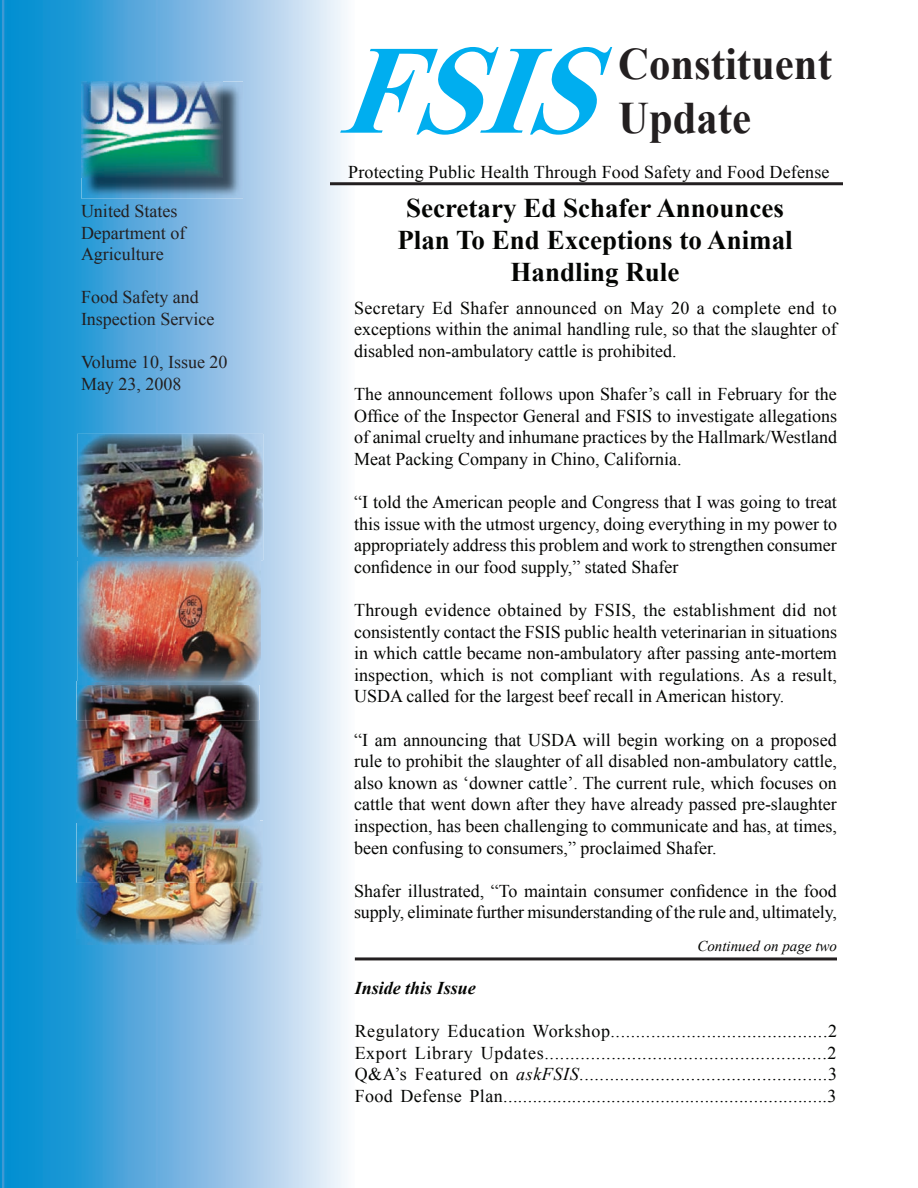
<style>
.page{position:relative;width:918px;height:1188px;background:#fff}
.page>*{position:absolute;margin:0;border:0;box-sizing:border-box;transform-origin:0 0}
.t1{font:italic 700 126.6px "Times New Roman";color:#00aeef;scale:.95 1}
.t2{font:700 45px/54px "Times New Roman";color:#231f20;scale:.95 1}
.t3{font:700 27px/32.4px "Times New Roman";color:#040503;text-align:center}
.t4{font:18px/21.6px "Times New Roman";color:#040503;text-align:justify}
.t5{font:18px/21.6px "Times New Roman";color:#231f20}
.t6{font:italic 700 18px "Times New Roman";color:#040503}
.t7{font:italic 15px "Times New Roman";color:#040503}
.s1{font-style:italic}
</style>
<div class="page">
<svg style="left:0;top:0;width:355px;height:1188px;background:#77bbe3"></svg>
<hr style="left:355px;top:957px;width:482px;height:3px;background:#231f20">
<hr style="left:330px;top:182px;width:513px;height:3px;background:#231f20">
<img style="left:82px;top:82px;width:161px;height:117px">
<img style="left:82px;top:82px;width:140px;height:96px">
<img style="left:77px;top:434px;width:186px;height:126px">
<img style="left:77px;top:883px;width:186px;height:61px">
<img style="left:77px;top:821px;width:186px;height:62px">
<img style="left:77px;top:720px;width:182px;height:102px">
<img style="left:77px;top:684px;width:182px;height:36px">
<img style="left:77px;top:560px;width:184px;height:124px">
<img style="left:77px;top:558px;width:184px;height:2px">
<img style="left:77px;top:681px;width:182px;height:3px">
<p class="t5" style="left:81px;top:200px;width:106px">United States<br>Department of<br>Agriculture</p>
<p class="t5" style="left:81px;top:286px;width:135px">Food Safety and<br>Inspection Service</p>
<p class="t5" style="left:81px;top:351px;width:148px">Volume 10, Issue 20<br>May 23, 2008</p>
<h1 class="t1" style="left:337px;top:3px;width:333px">FSIS</h1>
<h2 class="t2" style="left:618px;top:36px;width:227px">Constituent<br>Update</h2>
<p class="t4" style="left:348px;top:161px;width:483px">Protecting Public Health Through Food Safety and Food Defense</p>
<h3 class="t3" style="left:397px;top:191px;width:397px">Secretary Ed Schafer Announces<br>Plan To End Exceptions to Animal<br>Handling Rule</h3>
<p class="t4" style="left:354px;top:297px;width:484px">Secretary Ed Shafer announced on May 20 a complete end to exceptions within the animal handling rule, so that the slaughter of disabled non-ambulatory cattle is prohibited.</p>
<p class="t4" style="left:354px;top:383px;width:484px">The announcement follows upon Shafer’s call in February for the Office of the Inspector General and FSIS to investigate allegations of animal cruelty and inhumane practices by the Hallmark/Westland Meat Packing Company in Chino, California.</p>
<p class="t4" style="left:354px;top:491px;width:484px">“I told the American people and Congress that I was going to treat this issue with the utmost urgency, doing everything in my power to appropriately address this problem and work to strengthen consumer confidence in our food supply,” stated Shafer</p>
<p class="t4" style="left:354px;top:599px;width:484px">Through evidence obtained by FSIS, the establishment did not consistently contact the FSIS public health veterinarian in situations in which cattle became non-ambulatory after passing ante-mortem inspection, which is not compliant with regulations. As a result, USDA called for the largest beef recall in American history.</p>
<p class="t4" style="left:354px;top:729px;width:484px">“I am announcing that USDA will begin working on a proposed rule to prohibit the slaughter of all disabled non-ambulatory cattle, also known as ‘downer cattle’. The current rule, which focuses on cattle that went down after they have already passed pre-slaughter inspection, has been challenging to communicate and has, at times, been confusing to consumers,” proclaimed Shafer.</p>
<p class="t4" style="left:354px;top:880px;width:484px">Shafer illustrated, “To maintain consumer confidence in the food supply, eliminate further misunderstanding of the rule and, ultimately,</p>
<p class="t7" style="left:697px;top:935px;width:141px">Continued on page two</p>
<p class="t6" style="left:355px;top:975px;width:123px">Inside this Issue</p>
<p class="t4" style="left:355px;top:1020px;width:484px">Regulatory Education Workshop...........................................2<br>Export Library Updates.......................................................2<br>Q&amp;A’s Featured on <span class="s1">askFSIS</span>.................................................3<br>Food Defense Plan..................................................................3</p>
</div>
